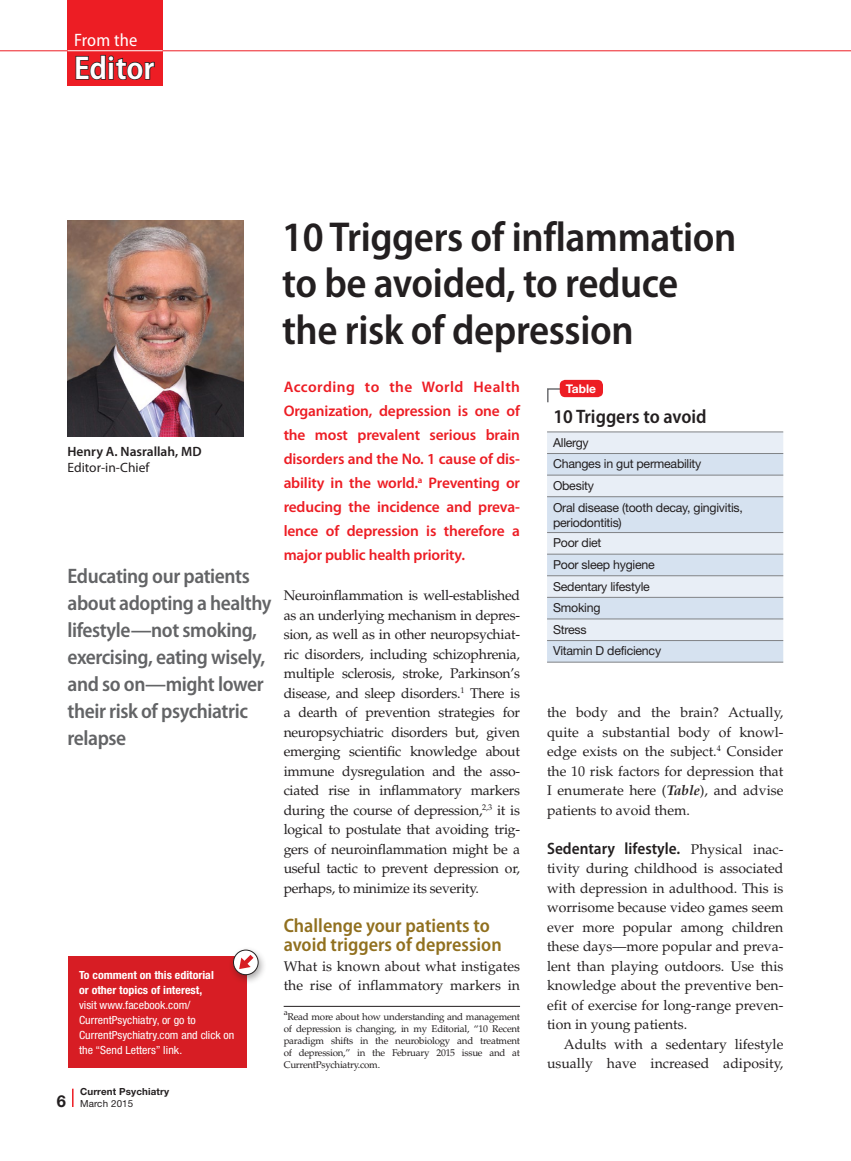
<style>
.page{position:relative;width:851px;height:1161px;background:#fff}
.page>*{position:absolute;margin:0;border:0;box-sizing:border-box;transform-origin:0 0}
.TItle_1{font:600 semi-condensed 42px/46.5px "Myriad Pro";letter-spacing:-.01em;color:#231f20}
.t1{font:600 semi-condensed 33px "Myriad Pro";color:#fff}
.CO{font:600 semi-condensed 21px/27px "Myriad Pro";letter-spacing:-.02em;color:#636466}
.t2{font:600 semi-condensed 19.5px/19.5px "Myriad Pro";color:#91701f}
.Table_Title{font:600 semi-condensed 19.5px "Myriad Pro";color:#231f20}
.t3{font:semi-condensed 18px "Myriad Pro";letter-spacing:.01em;color:#fff}
.Body_1{font:600 semi-condensed 16.5px "Myriad Pro";color:#231f20}
.t4{font:700 16.5px "Helvetica Neue LT Std";color:#231f20}
.DEK{font:600 15.3px/24px "Myriad Pro";letter-spacing:-.01em;color:#ed1d24;text-align:justify}
.Body_1-2{font:14.1px/19.5px "Palatino LT Std";color:#231f20;text-align:justify}
.Body_2{font:14.1px/19.5px "Palatino LT Std";color:#231f20;text-align:right}
.t5{font:600 13.5px "Myriad Pro";color:#231f20}
.t6{font:13.5px "Myriad Pro";color:#231f20}
.Table_Text{font:12.3px/15px "Helvetica Neue LT Std";letter-spacing:-.02em;color:#231f20}
.t7{font:700 12px "Helvetica Neue LT Std";color:#fff}
.t8{font:condensed 11.25px/15px "Helvetica Neue LT Std";color:#fff;scale:1.06 1}
.References{font:9.75px/12px "Palatino LT Std";letter-spacing:-.025em;color:#231f20;text-align:justify}
.t9{font:700 9.75px "Helvetica Neue LT Std";letter-spacing:.015em;color:#231f20}
.t10{font:9.75px "Helvetica Neue LT Std";letter-spacing:.015em;color:#231f20}
.References-2{font:8.25px "Palatino LT Std";color:#231f20}
.s1{font-weight:700}
.s2{font-weight:700;font-style:italic}
.s3{font-family:"Palatino LT Std";font-weight:400;font-stretch:normal;font-size:14.1px}
</style>
<div class="page">
<svg style="left:72px;top:1089px;width:2px;height:18px"></svg>
<hr style="left:0;top:50px;width:850px;height:1px;background:#ed1d24">
<img style="left:68px;top:220px;width:175px;height:216px">
<div style="left:68px;top:0;width:95px;height:86px;background:#ed1d24"></div>
<svg style="left:75px;top:51px;width:80px;height:29px"></svg>
<hr style="left:68px;top:50px;width:95px;height:1px;background:#fff">
<div style="left:68px;top:957px;width:178px;height:111px;background:#d71d24"></div>
<div style="left:228px;top:946px;width:40px;height:39px;background:#231f20;opacity:.4"></div>
<div style="left:233px;top:950px;width:25px;height:25px;background:#fff;border-radius:50%"></div>
<div style="left:233px;top:950px;width:25px;height:25px;border:1px solid #231f20;border-radius:50%"></div>
<svg style="left:239px;top:955px;width:14px;height:14px"></svg>
<div style="left:547px;top:433px;width:236px;height:20px;background:#e8eef6"></div>
<svg style="left:547px;top:454px;width:236px;height:208px;fill:#d6e2f0"></svg>
<hr style="left:547px;top:662px;width:236px;height:1px;background:#808285">
<hr style="left:547px;top:619px;width:236px;height:1px;background:#808285">
<hr style="left:547px;top:640px;width:236px;height:1px;background:#808285">
<hr style="left:547px;top:576px;width:236px;height:1px;background:#808285">
<hr style="left:547px;top:597px;width:236px;height:1px;background:#808285">
<hr style="left:547px;top:532px;width:236px;height:1px;background:#808285">
<hr style="left:547px;top:554px;width:236px;height:1px;background:#808285">
<hr style="left:547px;top:475px;width:236px;height:1px;background:#808285">
<hr style="left:547px;top:496px;width:236px;height:1px;background:#808285">
<hr style="left:547px;top:432px;width:236px;height:1px;background:#808285">
<hr style="left:547px;top:453px;width:236px;height:1px;background:#808285">
<svg style="left:547px;top:388px;width:12px;height:15px"></svg>
<div style="left:559px;top:380px;width:44px;height:17px;background:#ed1d24;border-radius:5px"></div>
<hr style="left:284px;top:1006px;width:236px;height:1px;background:#231f20">
<p class="t3" style="left:74px;top:29px;width:65px">From the</p>
<p class="t1" style="left:74px;top:47px;width:82px">Editor</p>
<p class="TItle_1" style="left:282px;top:213px;width:456px">10 Triggers of inflammation to be avoided, to reduce the risk of depression</p>
<p class="t5" style="left:68px;top:443px;width:136px">Henry A. Nasrallah, MD</p>
<p class="t6" style="left:68px;top:459px;width:83px">Editor-in-Chief</p>
<p class="CO" style="left:68px;top:562px;width:205px">Educating our patients about adopting a healthy lifestyle—not smoking, exercising, eating wisely, and so on—might lower their risk of psychiatric relapse</p>
<p class="t8" style="left:79px;top:967px;width:148px"><span class="s1">To comment on this editorial<br>or other topics of interest,<br></span>visit www.facebook.com/<br>CurrentPsychiatry, or go to<br>CurrentPsychiatry.com and click on the “Send Letters” link.</p>
<p class="t9" style="left:80px;top:1085px;width:90px">Current Psychiatry</p>
<p class="t4" style="left:57px;top:1091px;width:11px">6</p>
<p class="t10" style="left:80px;top:1098px;width:55px">March 2015</p>
<p class="DEK" style="left:284px;top:374px;width:238px">According to the World Health Organization, depression is one of the most prevalent serious brain disorders and the No. 1 cause of dis&shy;ability in the world.<sup>a</sup> Preventing or reducing the incidence and preva&shy;lence of depression is therefore a major public health priority.</p>
<p class="Body_1-2" style="left:284px;top:586px;width:238px">Neuroinflammation is well-established as an underlying mechanism in depres&shy;sion, as well as in other neuropsychiat&shy;ric disorders, including schizophrenia, multiple sclerosis, stroke, Parkinson’s disease, and sleep disorders.<sup>1</sup> There is a dearth of prevention strategies for neuropsychiatric disorders but, given emerging scientific knowledge about immune dysregulation and the asso&shy;ciated rise in inflammatory markers during the course of depression,<sup>2,3</sup> it is logical to postulate that avoiding trig&shy;gers of neuroinflammation might be a useful tactic to prevent depression or, perhaps, to minimize its severity.</p>
<h1 class="t2" style="left:284px;top:915px;width:219px">Challenge your patients to avoid triggers of depression</h1>
<p class="Body_1-2" style="left:284px;top:956px;width:238px">What is known about what instigates the rise of inflammatory markers in</p>
<p class="References-2" style="left:284px;top:1008px;width:6px">a</p>
<p class="References" style="left:284px;top:1011px;width:238px;text-indent:4px">Read more about how understanding and management of depression is changing, in my Editorial, “10 Recent paradigm shifts in the neurobiology and treatment of depression,” in the February 2015 issue and at CurrentPsychiatry.com.</p>
<p class="t7" style="left:566px;top:382px;width:32px">Table</p>
<p class="Table_Title" style="left:553px;top:405px;width:155px">10 Triggers to avoid</p>
<p class="Table_Text" style="left:553px;top:435px;width:37px">Allergy</p>
<p class="Table_Text" style="left:553px;top:456px;width:150px">Changes in gut permeability</p>
<p class="Table_Text" style="left:553px;top:478px;width:42px">Obesity</p>
<p class="Table_Text" style="left:553px;top:500px;width:191px">Oral disease (tooth decay, gingivitis, periodontitis)</p>
<p class="Table_Text" style="left:553px;top:535px;width:50px">Poor diet</p>
<p class="Table_Text" style="left:553px;top:557px;width:103px">Poor sleep hygiene</p>
<p class="Table_Text" style="left:553px;top:579px;width:98px">Sedentary lifestyle</p>
<p class="Table_Text" style="left:553px;top:600px;width:49px">Smoking</p>
<p class="Table_Text" style="left:553px;top:622px;width:35px">Stress</p>
<p class="Table_Text" style="left:553px;top:643px;width:110px">Vitamin D deficiency</p>
<p class="Body_1-2" style="left:547px;top:703px;width:238px">the body and the brain? Actually, quite a substantial body of knowl&shy;edge exists on the subject.<sup>4</sup> Consider the 10 risk factors for depression that I enumerate here (<span class="s2">Table</span>), and advise patients to avoid them.</p>
<p class="Body_1" style="left:547px;top:838px;width:238px">Sedentary lifestyle. <span class="s3">Physical inac-</span></p>
<p class="Body_1-2" style="left:547px;top:859px;width:238px">tivity during childhood is associated with depression in adulthood. This is worrisome because video games seem ever more popular among children these days—more popular and preva&shy;lent than playing outdoors. Use this knowledge about the preventive ben&shy;efit of exercise for long-range preven&shy;tion in young patients.</p>
<p class="Body_2" style="left:547px;top:1034px;width:238px">Adults with a sedentary lifestyle usually have increased adiposity,</p>
</div>
